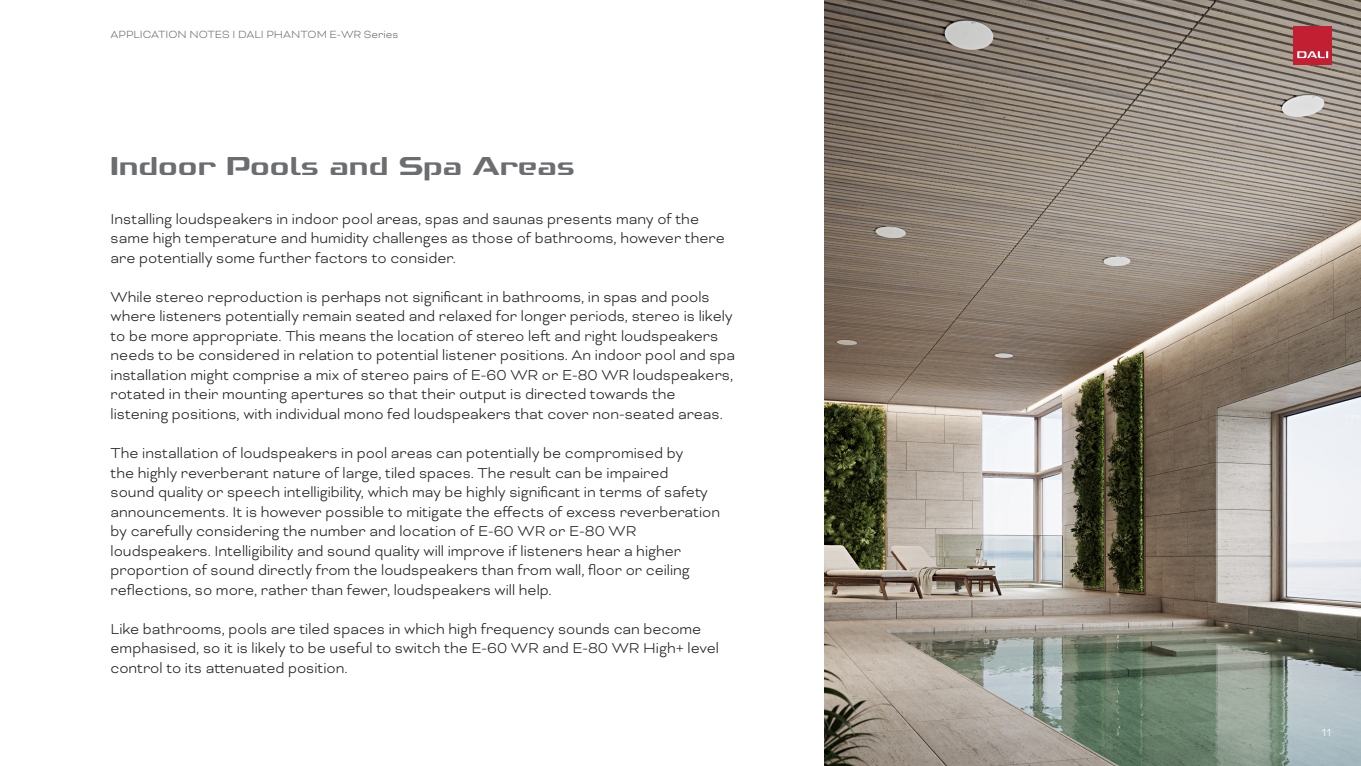
<style>
.page{position:relative;width:1361px;height:766px;background:#fff}
.page>*{position:absolute;margin:0;border:0;box-sizing:border-box;transform-origin:0 0}
._2_Heading_Style{font:700 31.5px "Dali Font 2";color:#6c6d70}
.Body{font:300 16.5px/19.5px "Bicyclette";color:#231f20}
.t1{font:300 12px "Bicyclette";color:#6c6d70}
.PAGINA{font:300 12px "Bicyclette";color:#fff}
</style>
<div class="page">
<img style="left:824px;top:0;width:537px;height:765px">
<div style="left:1294px;top:26px;width:38px;height:38px;background:#c21f32"></div>
<svg style="left:1297px;top:51px;width:31px;height:7px"></svg>
<p class="t1" style="left:111px;top:27px;width:289px">APPLICATION NOTES I DALI PHANTOM E-WR Series</p>
<p class="_2_Heading_Style" style="left:111px;top:150px;width:466px">Indoor Pools and Spa Areas</p>
<p class="Body" style="left:111px;top:209px;width:616px">Installing loudspeakers in indoor pool areas, spas and saunas presents many of the same high temperature and humidity challenges as those of bathrooms, however there are potentially some further factors to consider.</p>
<p class="Body" style="left:111px;top:287px;width:626px">While stereo reproduction is perhaps not significant in bathrooms, in spas and pools where listeners potentially remain seated and relaxed for longer periods, stereo is likely to be more appropriate. This means the location of stereo left and right loudspeakers needs to be considered in relation to potential listener positions. An indoor pool and spa installation might comprise a mix of stereo pairs of E-60 WR or E-80 WR loudspeakers, rotated in their mounting apertures so that their output is directed towards the listening positions, with individual mono fed loudspeakers that cover non-seated areas.</p>
<p class="Body" style="left:111px;top:443px;width:611px">The installation of loudspeakers in pool areas can potentially be compromised by<br>the highly reverberant nature of large, tiled spaces. The result can be impaired<br>sound quality or speech intelligibility, which may be highly significant in terms of safety announcements. It is however possible to mitigate the effects of excess reverberation by carefully considering the number and location of E-60 WR or E-80 WR loudspeakers. Intelligibility and sound quality will improve if listeners hear a higher proportion of sound directly from the loudspeakers than from wall, floor or ceiling reflections, so more, rather than fewer, loudspeakers will help.</p>
<p class="Body" style="left:111px;top:618px;width:610px">Like bathrooms, pools are tiled spaces in which high frequency sounds can become emphasised, so it is likely to be useful to switch the E-60 WR and E-80 WR High+ level control to its attenuated position.</p>
<p class="PAGINA" style="left:1321px;top:725px;width:11px">11</p>
</div>
